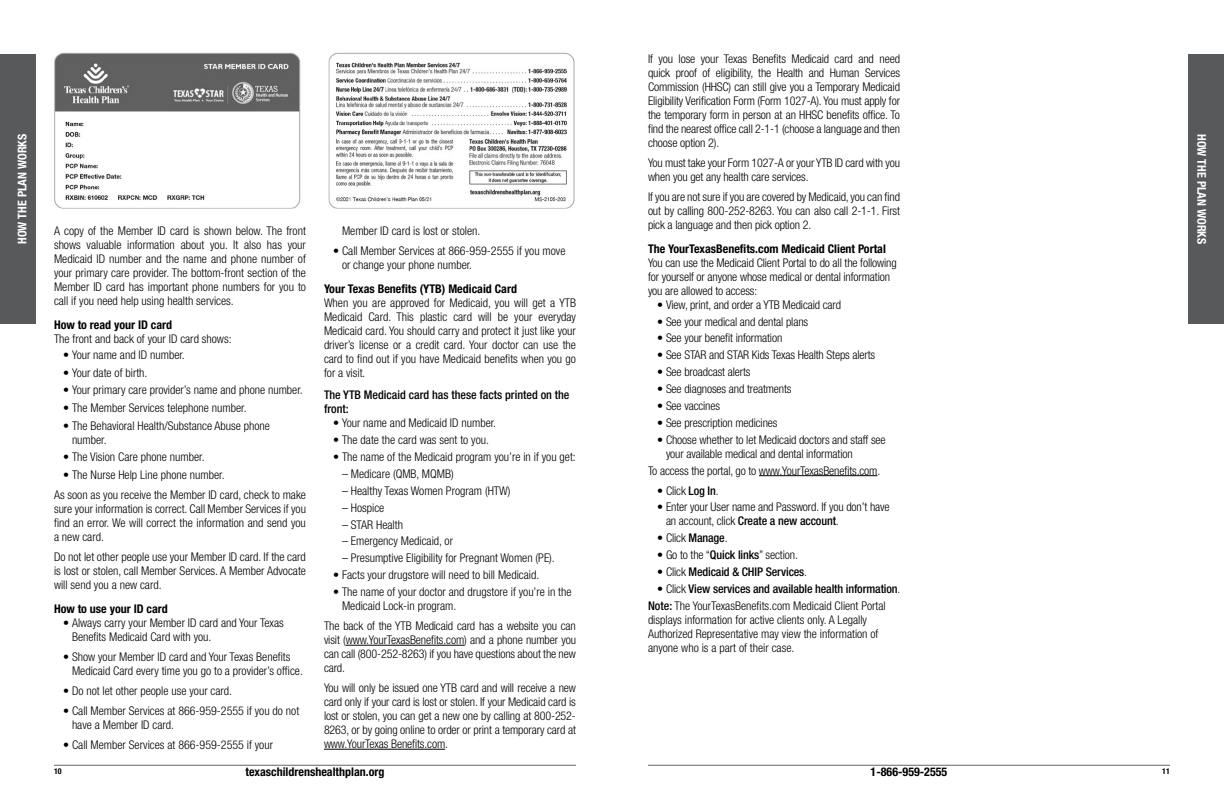
<style>
.page{position:relative;width:1224px;height:792px;background:#fff}
.page>*{position:absolute;margin:0;border:0;box-sizing:border-box;transform-origin:0 0}
.t1{font:300 condensed 12px/14px "Helvetica Neue LT Std";color:#000}
.t2{font:700 condensed 12px "Helvetica Neue LT Std";color:#000}
.t3{font:500 condensed 12px/14px "Helvetica Neue LT Std";color:#000}
.t4{font:700 condensed 12px "Helvetica Neue LT Std";color:#fff}
.t5{font:700 condensed 8px "Helvetica Neue LT Std";color:#000}
.s1{font-weight:500}
.s2{font-weight:300}
</style>
<div class="page">
<hr style="left:54px;top:765px;width:522px;height:1px;background:#636466">
<hr style="left:648px;top:765px;width:522px;height:1px;background:#636466">
<div style="left:0;top:54px;width:36px;height:270px;background:#58595b"></div>
<div style="left:1188px;top:54px;width:36px;height:270px;background:#58595b"></div>
<hr style="left:346px;top:645px;width:118px;height:1px;background:#000">
<hr style="left:324px;top:749px;width:121px;height:1px;background:#000">
<hr style="left:759px;top:475px;width:118px;height:1px;background:#000">
<img style="left:54px;top:52px;width:521px;height:157px">
<p class="t1" style="left:648px;top:51px;width:254px;text-align:justify">If you lose your Texas Benefits Medicaid card and need quick proof of eligibility, the Health and Human Services Commission (HHSC) can still give you a Temporary Medicaid Eligibility Verification Form (Form 1027-A). You must apply for the temporary form in person at an HHSC benefits office. To find the nearest office call 2-1-1 (choose a language and then choose option 2).</p>
<p class="t1" style="left:648px;top:155px;width:254px">You must take your Form 1027-A or your YTB ID card with you when you get any health care services.</p>
<p class="t1" style="left:648px;top:189px;width:254px;text-align:justify">If you are not sure if you are covered by Medicaid, you can find out by calling 800-252-8263. You can also call 2-1-1. First pick a language and then pick option 2.</p>
<p class="t2" style="left:648px;top:241px;width:239px">The YourTexasBenefits.com Medicaid Client Portal</p>
<p class="t1" style="left:648px;top:255px;width:250px">You can use the Medicaid Client Portal to do all the following for yourself or anyone whose medical or dental information you are allowed to access:</p>
<p class="t1" style="left:657px;top:297px;width:186px">• View, print, and order a YTB Medicaid card</p>
<p class="t1" style="left:657px;top:314px;width:153px">• See your medical and dental plans</p>
<p class="t1" style="left:657px;top:331px;width:127px">• See your benefit information</p>
<p class="t1" style="left:657px;top:348px;width:220px">• See STAR and STAR Kids Texas Health Steps alerts</p>
<p class="t1" style="left:657px;top:365px;width:95px">• See broadcast alerts</p>
<p class="t1" style="left:657px;top:382px;width:136px">• See diagnoses and treatments</p>
<p class="t1" style="left:657px;top:399px;width:65px">• See vaccines</p>
<p class="t1" style="left:657px;top:415px;width:122px">• See prescription medicines</p>
<p class="t1" style="left:666px;top:432px;width:221px;text-indent:-9px">• Choose whether to let Medicaid doctors and staff see your available medical and dental information</p>
<p class="t1" style="left:648px;top:463px;width:234px">To access the portal, go to www.YourTexasBenefits.com.</p>
<p class="t1" style="left:657px;top:483px;width:63px">• Click <span class="s1">Log In</span>.</p>
<p class="t1" style="left:666px;top:500px;width:225px;text-indent:-9px">• Enter your User name and Password. If you don’t have an account, click <span class="s1">Create a new account</span>.</p>
<p class="t1" style="left:657px;top:531px;width:72px">• Click <span class="s1">Manage</span>.</p>
<p class="t1" style="left:657px;top:548px;width:142px">• Go to the “<span class="s1">Quick links</span>” section.</p>
<p class="t3" style="left:657px;top:565px;width:152px"><span class="s2">• Click</span> Medicaid &amp; CHIP Services<span class="s2">.</span></p>
<p class="t1" style="left:648px;top:580px;width:254px;line-height:16.9px;text-indent:9px">• Click <span class="s1">View services and available health information</span>.<br><span class="s1">Note:</span> The YourTexasBenefits.com Medicaid Client Portal</p>
<p class="t1" style="left:648px;top:613px;width:232px">displays information for active clients only. A Legally<br>Authorized Representative may view the information of anyone who is a part of their case.</p>
<p class="t4" style="left:15px;top:244px;width:111px;rotate:-90deg">HOW THE PLAN WORKS</p>
<p class="t4" style="left:1209px;top:134px;width:111px;rotate:90deg">HOW THE PLAN WORKS</p>
<p class="t1" style="left:54px;top:224px;width:254px;text-align:justify">A copy of the Member ID card is shown below. The front shows valuable information about you. It also has your Medicaid ID number and the name and phone number of your primary care provider. The bottom-front section of the Member ID card has important phone numbers for you to call if you need help using health services.</p>
<p class="t2" style="left:54px;top:318px;width:120px">How to read your ID card</p>
<p class="t1" style="left:54px;top:332px;width:179px">The front and back of your ID card shows:</p>
<p class="t1" style="left:63px;top:348px;width:123px">• Your name and ID number.</p>
<p class="t1" style="left:63px;top:365px;width:86px">• Your date of birth.</p>
<p class="t1" style="left:63px;top:383px;width:241px">• Your primary care provider’s name and phone number.</p>
<p class="t1" style="left:63px;top:401px;width:185px">• The Member Services telephone number.</p>
<p class="t1" style="left:72px;top:418px;width:200px;text-indent:-9px">• The Behavioral Health/Substance Abuse phone number.</p>
<p class="t1" style="left:63px;top:450px;width:143px">• The Vision Care phone number.</p>
<p class="t1" style="left:54px;top:465px;width:254px;line-height:20px;text-indent:9px">• The Nurse Help Line phone number.<br>As soon as you receive the Member ID card, check to make</p>
<p class="t1" style="left:54px;top:502px;width:254px;text-align:justify">sure your information is correct. Call Member Services if you find an error. We will correct the information and send you a new card.</p>
<p class="t1" style="left:54px;top:550px;width:254px;text-align:justify">Do not let other people use your Member ID card. If the card is lost or stolen, call Member Services. A Member Advocate will send you a new card.</p>
<p class="t2" style="left:54px;top:601px;width:115px">How to use your ID card</p>
<p class="t1" style="left:72px;top:616px;width:213px;text-indent:-9px">• Always carry your Member ID card and Your Texas<br>Benefits Medicaid Card with you.</p>
<p class="t1" style="left:72px;top:650px;width:232px;text-indent:-9px">• Show your Member ID card and Your Texas Benefits<br>Medicaid Card every time you go to a provider’s office.</p>
<p class="t1" style="left:63px;top:684px;width:171px">• Do not let other people use your card.</p>
<p class="t1" style="left:72px;top:704px;width:229px;text-indent:-9px">• Call Member Services at 866-959-2555 if you do not have a Member ID card.</p>
<p class="t1" style="left:63px;top:738px;width:212px">• Call Member Services at 866-959-2555 if your</p>
<p class="t1" style="left:342px;top:224px;width:140px">Member ID card is lost or stolen.</p>
<p class="t1" style="left:342px;top:244px;width:225px;text-indent:-9px">• Call Member Services at 866-959-2555 if you move or change your phone number.</p>
<p class="t2" style="left:324px;top:282px;width:195px">Your Texas Benefits (YTB) Medicaid Card</p>
<p class="t1" style="left:324px;top:296px;width:254px;text-align:justify">When you are approved for Medicaid, you will get a YTB Medicaid Card. This plastic card will be your everyday Medicaid card. You should carry and protect it just like your driver’s license or a credit card. Your doctor can use the card to find out if you have Medicaid benefits when you go for a visit.</p>
<p class="t3" style="left:324px;top:388px;width:247px">The YTB Medicaid card has these facts printed on the front:</p>
<p class="t1" style="left:333px;top:416px;width:165px">• Your name and Medicaid ID number.</p>
<p class="t1" style="left:333px;top:433px;width:158px">• The date the card was sent to you.</p>
<p class="t1" style="left:333px;top:450px;width:244px">• The name of the Medicaid program you’re in if you get:</p>
<p class="t1" style="left:342px;top:467px;width:113px">– Medicare (QMB, MQMB)</p>
<p class="t1" style="left:342px;top:483px;width:170px">– Healthy Texas Women Program (HTW)</p>
<p class="t1" style="left:342px;top:500px;width:44px">– Hospice</p>
<p class="t1" style="left:342px;top:517px;width:63px">– STAR Health</p>
<p class="t1" style="left:342px;top:534px;width:113px">– Emergency Medicaid, or</p>
<p class="t1" style="left:342px;top:551px;width:214px">– Presumptive Eligibility for Pregnant Women (PE).</p>
<p class="t1" style="left:333px;top:568px;width:208px">• Facts your drugstore will need to bill Medicaid.</p>
<p class="t1" style="left:342px;top:585px;width:231px;text-indent:-9px">• The name of your doctor and drugstore if you’re in the<br>Medicaid Lock-in program.</p>
<p class="t1" style="left:324px;top:619px;width:254px;text-align:justify">The back of the YTB Medicaid card has a website you can visit (www.YourTexasBenefits.com) and a phone number you can call (800-252-8263) if you have questions about the new card.</p>
<p class="t1" style="left:324px;top:681px;width:254px;text-align:justify">You will only be issued one YTB card and will receive a new card only if your card is lost or stolen. If your Medicaid card is lost or stolen, you can get a new one by calling at 800-252- 8263, or by going online to order or print a temporary card at www.YourTexas Benefits.com.</p>
<p class="t5" style="left:54px;top:767px;width:9px">10</p>
<p class="t2" style="left:246px;top:765px;width:140px">texaschildrenshealthplan.org</p>
<p class="t2" style="left:871px;top:765px;width:78px">1-866-959-2555</p>
<p class="t5" style="left:1162px;top:767px;width:9px">11</p>
</div>
